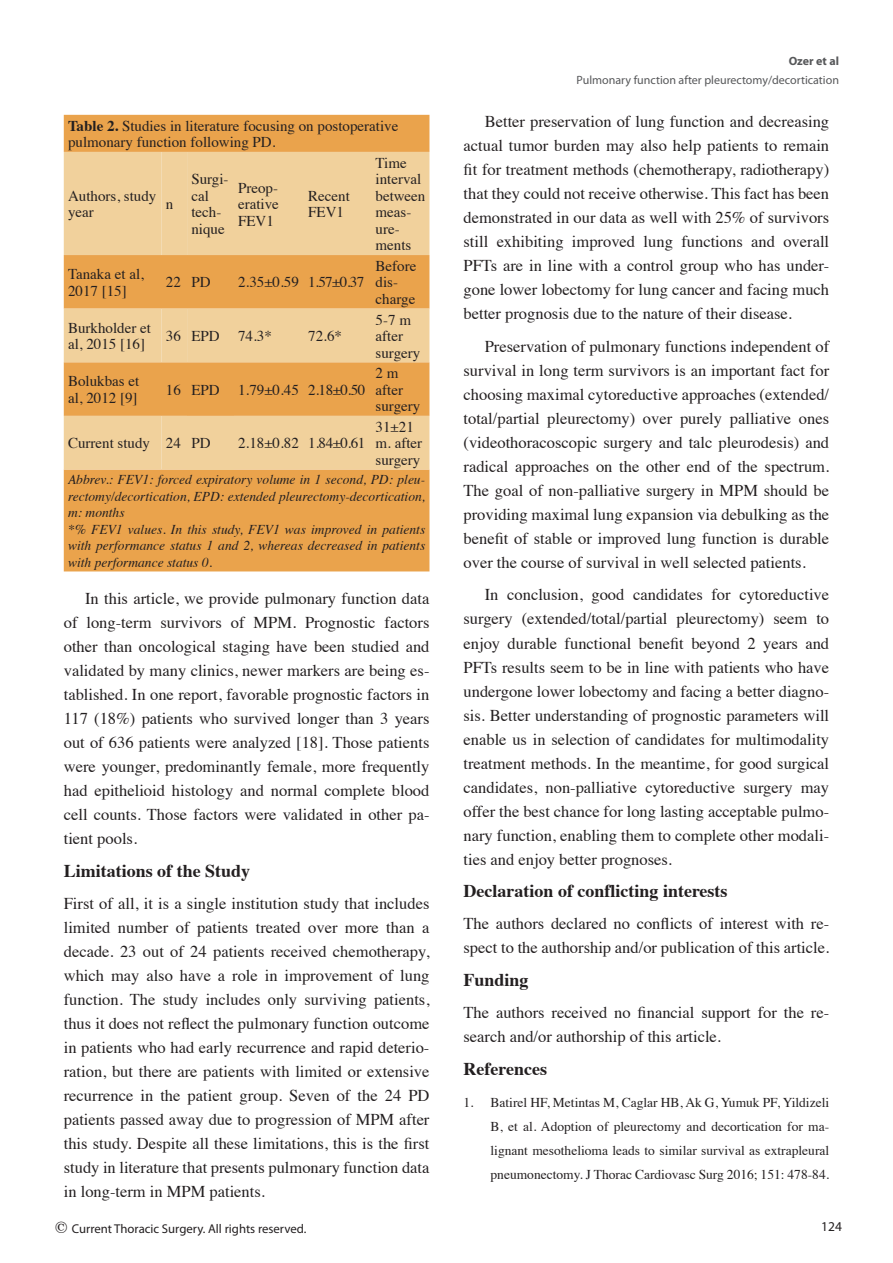
<style>
.page{position:relative;width:893px;height:1263px;background:#fff}
.page>*{position:absolute;margin:0;border:0;box-sizing:border-box;transform-origin:0 0}
.t1{font:700 18px "Times";color:#231f20}
.t2{font:16.5px/24px "Times";color:#231f20;text-align:justify}
.t3{font:15px/16.5px "Times";color:#231f20}
.t4{font:italic 13.5px/16.5px "Times";color:#231f20}
.t5{font:13.5px/24px "Times";color:#231f20;text-align:justify}
.t6{font:13.5px "Myriad Pro";color:#231f20}
.t7{font:12.75px "Myriad Pro";color:#231f20}
.t8{font:12px "Myriad Pro";color:#57585a}
.t9{font:700 12px "Myriad Pro";color:#57585a}
.s1{font-weight:700}
.s2{font-family:"Times";font-size:16.5px}
</style>
<div class="page">
<div style="left:64px;top:115px;width:365px;height:456px;background:#eaa34c"></div>
<svg style="left:64px;top:152px;width:365px;height:317px;background:#eec180"></svg>
<svg style="left:162px;top:152px;width:25px;height:317px;background:#eec181"></svg>
<div style="left:187px;top:416px;width:47px;height:53px;background:#f1d19c"></div>
<p class="t3" style="left:68px;top:116px;width:332px"><span class="s1">Table 2.</span> Studies in literature focusing on postoperative pulmonary function following PD.</p>
<p class="t3" style="left:68px;top:186px;width:90px">Authors, study year</p>
<p class="t3" style="left:166px;top:195px;width:9px">n</p>
<p class="t3" style="left:191px;top:170px;width:39px">Surgi&shy;cal tech&shy;nique</p>
<p class="t3" style="left:238px;top:178px;width:42px;text-align:justify">Preop&shy;erative FEV1</p>
<p class="t3" style="left:308px;top:186px;width:43px">Recent<br>FEV1</p>
<p class="t3" style="left:68px;top:265px;width:78px">Tanaka et al,<br>2017 [15]</p>
<p class="t3" style="left:166px;top:273px;width:46px">22 PD</p>
<p class="t3" style="left:238px;top:273px;width:128px">2.35±0.59 1.57±0.37</p>
<p class="t3" style="left:68px;top:318px;width:84px">Burkholder et al, 2015 [16]</p>
<p class="t3" style="left:166px;top:326px;width:108px">36 EPD 74.3*</p>
<p class="t3" style="left:308px;top:326px;width:35px">72.6*</p>
<p class="t3" style="left:68px;top:372px;width:73px">Bolukbas et al, 2012 [9]</p>
<p class="t3" style="left:166px;top:380px;width:201px">16 EPD 1.79±0.45 2.18±0.50</p>
<p class="t3" style="left:376px;top:153px;width:51px">Time interval between meas&shy;ure&shy;ments</p>
<p class="t3" style="left:376px;top:256px;width:42px">Before dis&shy;charge</p>
<p class="t3" style="left:376px;top:310px;width:46px">5-7 m after surgery</p>
<p class="t3" style="left:376px;top:364px;width:46px">2 m after surgery</p>
<p class="t3" style="left:376px;top:417px;width:48px">31±21 m. after surgery</p>
<p class="t4" style="left:68px;top:471px;width:359px">Abbrev.: FEV1: forced expiratory volume in 1 second, PD: pleu&shy;rectomy/decortication, EPD: extended pleurectomy-decortication, m: months<br>*% FEV1 values. In this study, FEV1 was improved in patients with performance status 1 and 2, whereas decreased in patients with performance status 0.</p>
<p class="t2" style="left:64px;top:585px;width:367px;text-indent:21px">In this article, we provide pulmonary function data of long-term survivors of MPM. Prognostic factors other than oncological staging have been studied and validated by many clinics, newer markers are being es&shy;tablished. In one report, favorable prognostic factors in 117 (18%) patients who survived longer than 3 years out of 636 patients were analyzed [18]. Those patients were younger, predominantly female, more frequently had epithelioid histology and normal complete blood cell counts. Those factors were validated in other pa&shy;tient pools.</p>
<p class="t1" style="left:64px;top:853px;width:188px">Limitations of the Study</p>
<p class="t2" style="left:64px;top:890px;width:367px">First of all, it is a single institution study that includes limited number of patients treated over more than a decade. 23 out of 24 patients received chemotherapy, which may also have a role in improvement of lung function. The study includes only surviving patients, thus it does not reflect the pulmonary function outcome in patients who had early recurrence and rapid deterio&shy;ration, but there are patients with limited or extensive recurrence in the patient group. Seven of the 24 PD patients passed away due to progression of MPM after this study. Despite all these limitations, this is the first study in literature that presents pulmonary function data in long-term in MPM patients.</p>
<p class="t3" style="left:68px;top:434px;width:144px">Current study 24 PD</p>
<p class="t3" style="left:238px;top:434px;width:129px">2.18±0.82 1.84±0.61</p>
<p class="t9" style="left:789px;top:54px;width:52px">Ozer et al</p>
<p class="t8" style="left:577px;top:72px;width:264px">Pulmonary function after pleurectomy/decortication</p>
<p class="t2" style="left:463px;top:108px;width:367px;text-indent:21px">Better preservation of lung function and decreasing actual tumor burden may also help patients to remain fit for treatment methods (chemotherapy, radiotherapy) that they could not receive otherwise. This fact has been demonstrated in our data as well with 25% of survivors still exhibiting improved lung functions and overall PFTs are in line with a control group who has under&shy;gone lower lobectomy for lung cancer and facing much better prognosis due to the nature of their disease.</p>
<p class="t2" style="left:463px;top:333px;width:367px;text-indent:21px">Preservation of pulmonary functions independent of survival in long term survivors is an important fact for choosing maximal cytoreductive approaches (extended/ total/partial pleurectomy) over purely palliative ones (videothoracoscopic surgery and talc pleurodesis) and radical approaches on the other end of the spectrum.<br>The goal of non-palliative surgery in MPM should be providing maximal lung expansion via debulking as the benefit of stable or improved lung function is durable over the course of survival in well selected patients.</p>
<p class="t2" style="left:463px;top:581px;width:367px;text-indent:21px">In conclusion, good candidates for cytoreductive surgery (extended/total/partial pleurectomy) seem to enjoy durable functional benefit beyond 2 years and PFTs results seem to be in line with patients who have undergone lower lobectomy and facing a better diagno&shy;sis. Better understanding of prognostic parameters will enable us in selection of candidates for multimodality treatment methods. In the meantime, for good surgical candidates, non-palliative cytoreductive surgery may offer the best chance for long lasting acceptable pulmo&shy;nary function, enabling them to complete other modali&shy;ties and enjoy better prognoses.</p>
<p class="t1" style="left:463px;top:873px;width:266px">Declaration of conflicting interests</p>
<p class="t2" style="left:463px;top:910px;width:367px">The authors declared no conflicts of interest with re&shy;spect to the authorship and/or publication of this article.</p>
<p class="t1" style="left:463px;top:962px;width:67px">Funding</p>
<p class="t2" style="left:463px;top:999px;width:367px">The authors received no financial support for the re&shy;search and/or authorship of this article.</p>
<p class="t1" style="left:463px;top:1051px;width:85px">References</p>
<p class="t5" style="left:490px;top:1090px;width:340px;text-indent:-27px">1. Batirel HF, Metintas M, Caglar HB, Ak G, Yumuk PF, Yildizeli B, et al. Adoption of pleurectomy and decortication for ma&shy;lignant mesothelioma leads to similar survival as extrapleural pneumonectomy. J Thorac Cardiovasc Surg 2016; 151: 478-84.</p>
<p class="t7" style="left:55px;top:1221px;width:253px"><span class="s2">©</span> Current Thoracic Surgery. All rights reserved.</p>
<p class="t6" style="left:821px;top:1218px;width:22px">124</p>
</div>
